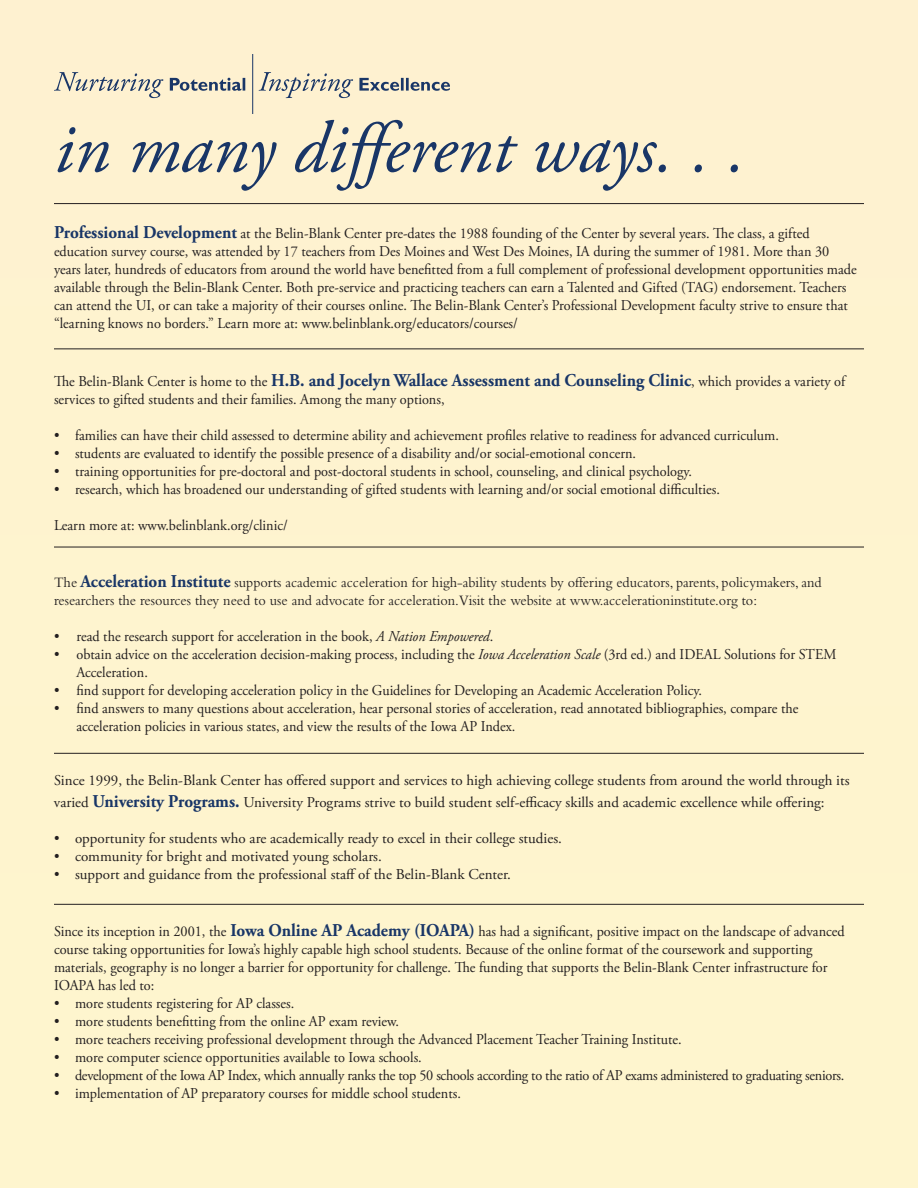
<style>
.page{position:relative;width:918px;height:1188px;background:#fef4cf}
.page>*{position:absolute;margin:0;border:0;box-sizing:border-box;transform-origin:0 0}
.t1{font:italic 72px "Adobe Garamond Pro";color:#193667}
.t2{font:15px/18px "Adobe Garamond Pro";color:#231f20;scale:.95 1}
.t3{font:15px/18px "Bembo";color:#231f20;scale:.95 1}
.t4{font:15px "Adobe Garamond Pro";letter-spacing:-.02em;color:#231f20;scale:.95 1}
.s1{font-weight:700;font-size:18px;color:#193667}
.s2{font-family:"Adobe Garamond Pro";font-weight:700;font-size:18px;color:#193667}
.s3{font-style:italic}
</style>
<div class="page">
<hr style="left:54px;top:349px;width:810px;height:1px;background:#231f20">
<hr style="left:252px;top:54px;width:1px;height:60px;background:#193667">
<svg style="left:54px;top:72px;width:191px;height:26px"></svg>
<svg style="left:259px;top:72px;width:191px;height:26px"></svg>
<hr style="left:54px;top:547px;width:810px;height:1px;background:#231f20">
<hr style="left:54px;top:203px;width:810px;height:1px;background:#231f20">
<hr style="left:54px;top:753px;width:810px;height:1px;background:#231f20">
<hr style="left:54px;top:904px;width:810px;height:1px;background:#231f20">
<h1 class="t1" style="left:54px;top:105px;width:693px">in many different ways. . .</h1>
<p class="t2" style="left:54px;top:225px;width:846px"><span class="s1">Professional Development</span> at the Belin-Blank Center pre-dates the 1988 founding of the Center by several years. The class, a gifted education survey course, was attended by 17 teachers from Des Moines and West Des Moines, IA during the summer of 1981. More than 30 years later, hundreds of educators from around the world have benefitted from a full complement of professional development opportunities made available through the Belin-Blank Center. Both pre-service and practicing teachers can earn a Talented and Gifted (TAG) endorsement. Teachers can attend the UI, or can take a majority of their courses online. The Belin-Blank Center’s Professional Development faculty strive to ensure that “learning knows no borders.” Learn more at: www.belinblank.org/educators/courses/</p>
<p class="t2" style="left:54px;top:372px;width:834px">The Belin-Blank Center is home to the <span class="s1">H.B. and Jocelyn Wallace Assessment and Counseling Clinic</span>, which provides a variety of services to gifted students and their families. Among the many options,</p>
<p class="t2" style="left:54px;top:426px;width:765px">• families can have their child assessed to determine ability and achievement profiles relative to readiness for advanced curriculum.</p>
<p class="t2" style="left:54px;top:444px;width:614px">• students are evaluated to identify the possible presence of a disability and/or social-emotional concern.</p>
<p class="t2" style="left:54px;top:462px;width:673px">• training opportunities for pre-doctoral and post-doctoral students in school, counseling, and clinical psychology.</p>
<p class="t2" style="left:54px;top:480px;width:703px">• research, which has broadened our understanding of gifted students with learning and/or social emotional difficulties.</p>
<p class="t2" style="left:54px;top:516px;width:248px">Learn more at: www.belinblank.org/clinic/</p>
<p class="t3" style="left:54px;top:573px;width:810px">The <span class="s2">Acceleration Institute</span> supports academic acceleration for high-ability students by offering educators, parents, policymakers, and researchers the resources they need to use and advocate for acceleration.Visit the website at www.accelerationinstitute.org to:</p>
<p class="t2" style="left:54px;top:628px;width:464px">• read the research support for acceleration in the book, <span class="s3">A Nation Empowered</span>.</p>
<p class="t2" style="left:77px;top:646px;width:801px;text-indent:-23px">• obtain advice on the acceleration decision-making process, including the <span class="s3">Iowa Acceleration Scale</span> (3rd ed.) and IDEAL Solutions for STEM<br>Acceleration.</p>
<p class="t2" style="left:54px;top:682px;width:684px">• find support for developing acceleration policy in the Guidelines for Developing an Academic Acceleration Policy.</p>
<p class="t2" style="left:77px;top:700px;width:761px;text-indent:-23px">• find answers to many questions about acceleration, hear personal stories of acceleration, read annotated bibliographies, compare the acceleration policies in various states, and view the results of the Iowa AP Index.</p>
<p class="t2" style="left:54px;top:770px;width:839px;line-height:21.6px">Since 1999, the Belin-Blank Center has offered support and services to high achieving college students from around the world through its varied <span class="s1">University Programs.</span> University Programs strive to build student self-efficacy skills and academic excellence while offering:</p>
<p class="t2" style="left:54px;top:830px;width:536px">• opportunity for students who are academically ready to excel in their college studies.</p>
<p class="t2" style="left:54px;top:848px;width:347px">• community for bright and motivated young scholars.</p>
<p class="t2" style="left:54px;top:866px;width:483px">• support and guidance from the professional staff of the Belin-Blank Center.</p>
<p class="t2" style="left:54px;top:923px;width:834px">Since its inception in 2001, the <span class="s1">Iowa Online AP Academy (IOAPA)</span> has had a significant, positive impact on the landscape of advanced course taking opportunities for Iowa’s highly capable high school students. Because of the online format of the coursework and supporting materials, geography is no longer a barrier for opportunity for challenge. The funding that supports the Belin-Blank Center infrastructure for IOAPA has led to:</p>
<p class="t2" style="left:54px;top:995px;width:255px">• more students registering for AP classes.</p>
<p class="t2" style="left:54px;top:1013px;width:365px">• more students benefitting from the online AP exam review.</p>
<p class="t2" style="left:54px;top:1031px;width:662px">• more teachers receiving professional development through the Advanced Placement Teacher Training Institute.</p>
<p class="t2" style="left:54px;top:1049px;width:389px">• more computer science opportunities available to Iowa schools.</p>
<p class="t4" style="left:54px;top:1067px;width:834px">• development of the Iowa AP Index, which annually ranks the top 50 schools according to the ratio of AP exams administered to graduating seniors.</p>
<p class="t2" style="left:54px;top:1085px;width:430px">• implementation of AP preparatory courses for middle school students.</p>
</div>
